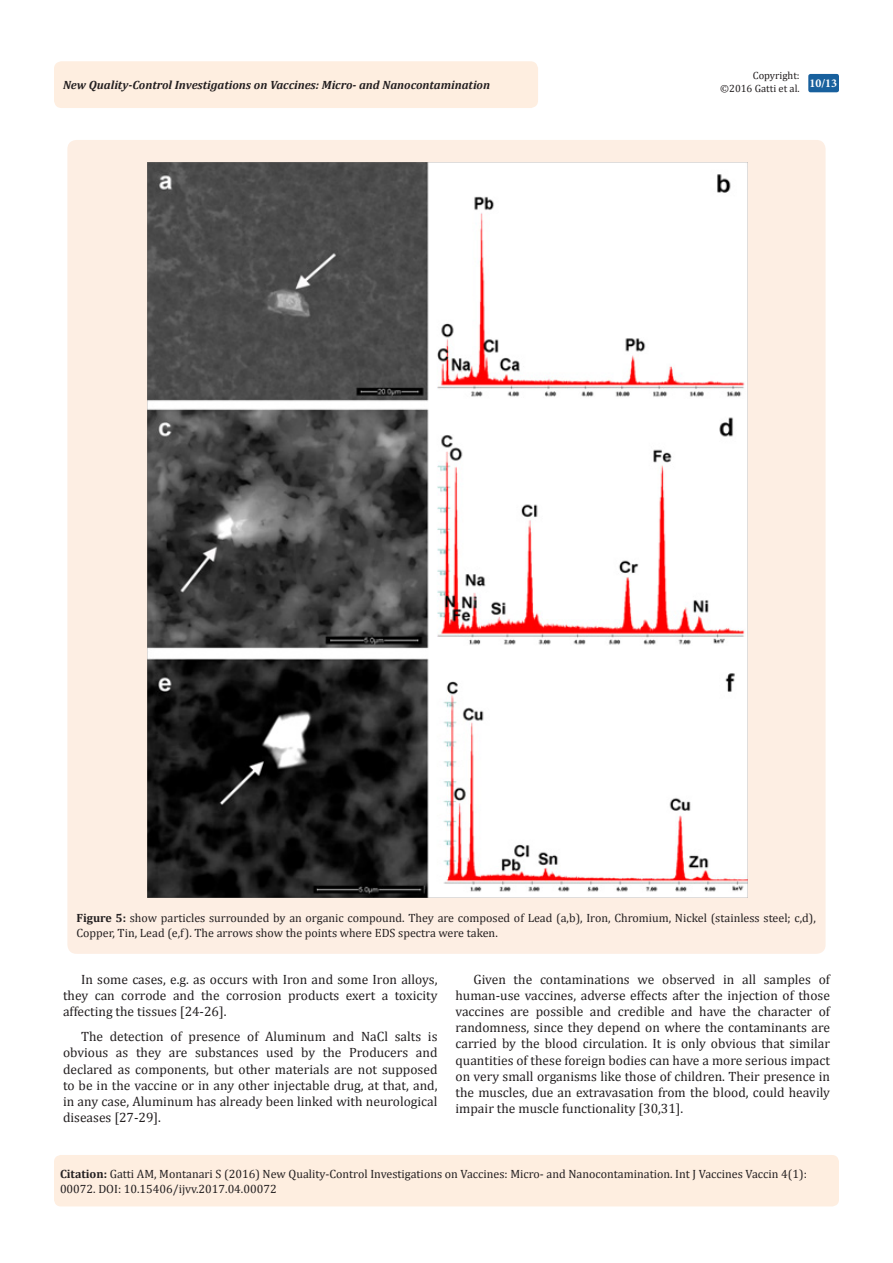
<style>
.page{position:relative;width:893px;height:1263px;background:#fff}
.page>*{position:absolute;margin:0;border:0;box-sizing:border-box;transform-origin:0 0}
.t1{font:13.5px/16.2px "Cambria";color:#231f20;text-align:justify}
.t2{font:12px/14.4px "Cambria";color:#231f20}
.t3{font:italic 700 12px "Cambria";color:#231f20}
.t4{font:700 12px "Minion Pro";color:#fff}
.t5{font:10.5px/12.6px "Cambria";color:#231f20;text-align:right}
.s1{font-weight:700}
</style>
<div class="page">
<div style="left:54px;top:61px;width:484px;height:47px;background:#feeee0;border-radius:8px"></div>
<div style="left:808px;top:74px;width:31px;height:18px;background:#18609d;border-radius:2px"></div>
<div style="left:54px;top:1155px;width:785px;height:51px;background:#feeee0;border-radius:7px"></div>
<div style="left:67px;top:140px;width:759px;height:814px;background:#fdeee3;border-radius:9px"></div>
<img style="left:147px;top:162px;width:601px;height:736px">
<p class="t5" style="left:720px;top:69px;width:81px">Copyright: ©2016 Gatti et al.</p>
<p class="t3" style="left:63px;top:77px;width:429px">New Quality-Control Investigations on Vaccines: Micro- and Nanocontamination</p>
<p class="t4" style="left:809px;top:75px;width:29px">10/13</p>
<p class="t2" style="left:76px;top:911px;width:741px"><span class="s1">Figure 5:</span> show particles surrounded by an organic compound. They are composed of Lead (a,b), Iron, Chromium, Nickel (stainless steel; c,d),<br>Copper, Tin, Lead (e,f). The arrows show the points where EDS spectra were taken.</p>
<p class="t1" style="left:63px;top:971px;width:376px;text-indent:18px">In some cases, e.g. as occurs with Iron and some Iron alloys, they can corrode and the corrosion products exert a toxicity affecting the tissues [24-26].</p>
<p class="t1" style="left:63px;top:1028px;width:376px;text-indent:18px">The detection of presence of Aluminum and NaCl salts is obvious as they are substances used by the Producers and declared as components, but other materials are not supposed to be in the vaccine or in any other injectable drug, at that, and, in any case, Aluminum has already been linked with neurological diseases [27-29].</p>
<p class="t1" style="left:455px;top:971px;width:376px;text-indent:18px">Given the contaminations we observed in all samples of human-use vaccines, adverse effects after the injection of those vaccines are possible and credible and have the character of randomness, since they depend on where the contaminants are carried by the blood circulation. It is only obvious that similar quantities of these foreign bodies can have a more serious impact on very small organisms like those of children. Their presence in the muscles, due an extravasation from the blood, could heavily impair the muscle functionality [30,31].</p>
<p class="t2" style="left:60px;top:1167px;width:748px"><span class="s1">Citation:</span> Gatti AM, Montanari S (2016) New Quality-Control Investigations on Vaccines: Micro- and Nanocontamination. Int J Vaccines Vaccin 4(1):<br>00072. DOI: 10.15406/ijvv.2017.04.00072</p>
</div>
